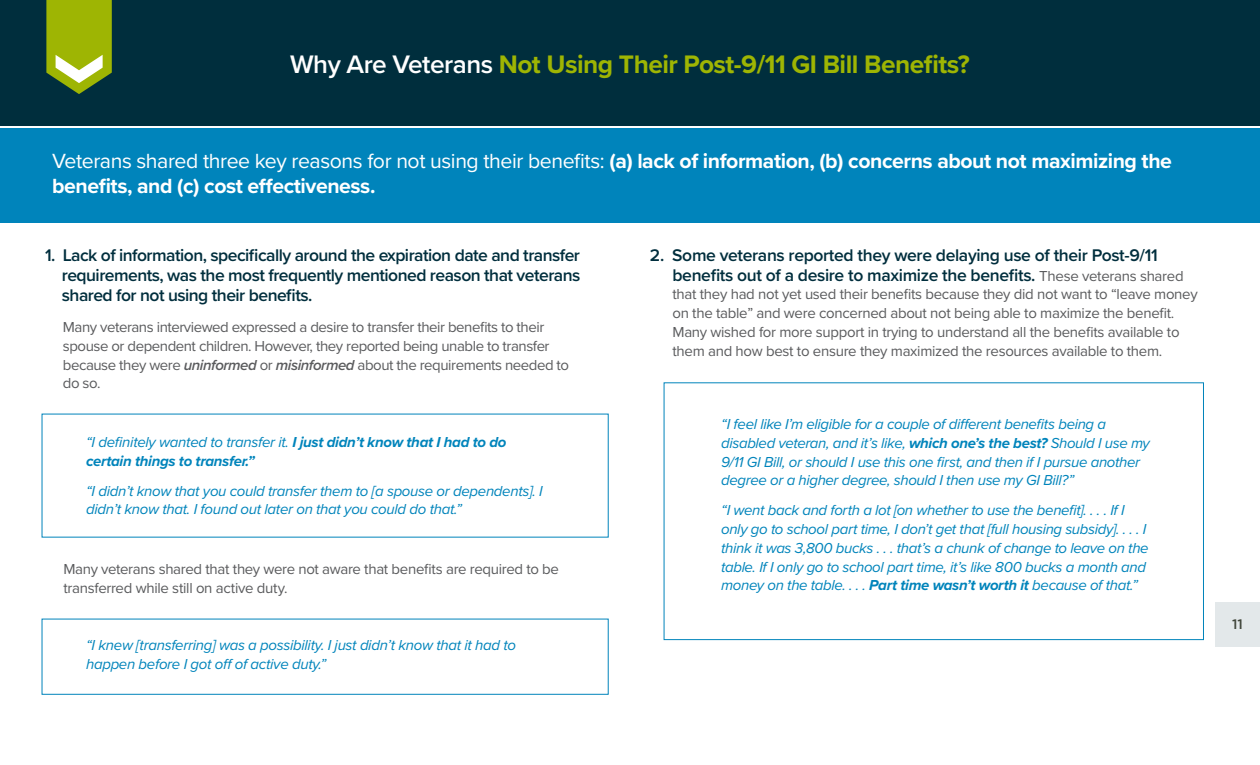
<style>
.page{position:relative;width:1260px;height:765px;background:#fff}
.page>*{position:absolute;margin:0;border:0;box-sizing:border-box;transform-origin:0 0}
.t1{font:700 26.25px "Proxima Nova";letter-spacing:-.02em;color:#9eb503}
.t2{font:700 21.25px/25px "Proxima Nova";letter-spacing:-.02em;color:#fff}
.t3{font:600 17.5px/20px "Proxima Nova";letter-spacing:-.02em;color:#002e3d;text-align:justify}
.t4{font:italic 15px/18.8px "Proxima Nova";letter-spacing:-.025em;color:#0084bb}
.t5{font:15px/18.8px "Proxima Nova";letter-spacing:-.02em;color:#5a5b5d}
.t6{font:italic 700 15px/18.8px "Proxima Nova";letter-spacing:-.02em;color:#0084bb}
.t7{font:500 13.75px "Gotham";color:#40453a}
.s1{font-weight:600;color:#fff}
.s2{font-weight:400}
.s3{font-weight:400;font-size:15px;color:#5a5b5d}
.s4{font-weight:600;font-style:italic}
.s5{font-weight:700}
</style>
<div class="page">
<div style="left:42px;top:619px;width:567px;height:76px;background:#fff;border:1px solid #0084bb"></div>
<div style="left:664px;top:382px;width:540px;height:258px;background:#fff;border:1px solid #0084bb"></div>
<div style="left:0;top:0;width:1260px;height:125px;background:#002e3d"></div>
<svg style="left:46px;top:0;width:66px;height:94px;background:#94ab22"></svg>
<div style="left:0;top:129px;width:1260px;height:94px;background:#0084bb"></div>
<div style="left:1215px;top:602px;width:45px;height:45px;background:#e3e8ea"></div>
<h1 class="t1" style="left:290px;top:45px;width:681px"><span class="s1">Why Are Veterans</span> Not Using Their Post-9/11 GI Bill Benefits?</h1>
<h2 class="t2" style="left:52px;top:148px;width:1121px"><span class="s2">Veterans shared three key reasons for not using their benefits:</span> (a) lack of information, (b) concerns about not maximizing the benefits, and (c) cost effectiveness.</h2>
<p class="t3" style="left:62px;top:244px;width:520px;text-indent:-17px">1. Lack of information, specifically around the expiration date and transfer requirements, was the most frequently mentioned reason that veterans shared for not using their benefits.</p>
<p class="t3" style="left:672px;top:244px;width:513px;text-indent:-23px">2. Some veterans reported they were delaying use of their Post-9/11 benefits out of a desire to maximize the benefits. <span class="s3">These veterans shared</span></p>
<p class="t5" style="left:673px;top:284px;width:527px">that they had not yet used their benefits because they did not want to “leave money on the table” and were concerned about not being able to maximize the benefit.<br>Many wished for more support in trying to understand all the benefits available to them and how best to ensure they maximized the resources available to them.</p>
<p class="t5" style="left:63px;top:317px;width:508px">Many veterans interviewed expressed a desire to transfer their benefits to their spouse or dependent children. However, they reported being unable to transfer because they were <span class="s4">uninformed</span> or <span class="s4">misinformed</span> about the requirements needed to do so.</p>
<p class="t6" style="left:86px;top:432px;width:422px"><span class="s2">“I definitely wanted to transfer it.</span> I just didn’t know that I had to do certain things to transfer.”</p>
<p class="t4" style="left:86px;top:481px;width:458px">“I didn’t know that you could transfer them to [a spouse or dependents]. I didn’t know that. I found out later on that you could do that.”</p>
<p class="t5" style="left:63px;top:559px;width:497px">Many veterans shared that they were not aware that benefits are required to be transferred while still on active duty.</p>
<p class="t4" style="left:86px;top:635px;width:432px">“I knew [transferring] was a possibility. I just didn’t know that it had to happen before I got off of active duty.”</p>
<p class="t4" style="left:721px;top:414px;width:430px">“I feel like I’m eligible for a couple of different benefits being a disabled veteran, and it’s like, <span class="s5">which one’s the best?</span> Should I use my 9/11 GI Bill, or should I use this one first, and then if I pursue another degree or a higher degree, should I then use my GI Bill?”</p>
<p class="t4" style="left:721px;top:500px;width:429px">“I went back and forth a lot [on whether to use the benefit]. . . . If I only go to school part time, I don’t get that [full housing subsidy]. . . . I think it was 3,800 bucks . . . that’s a chunk of change to leave on the table. If I only go to school part time, it’s like 800 bucks a month and money on the table. . . . <span class="s5">Part time wasn’t worth it</span> because of that.”</p>
<p class="t7" style="left:1232px;top:615px;width:12px">11</p>
</div>
